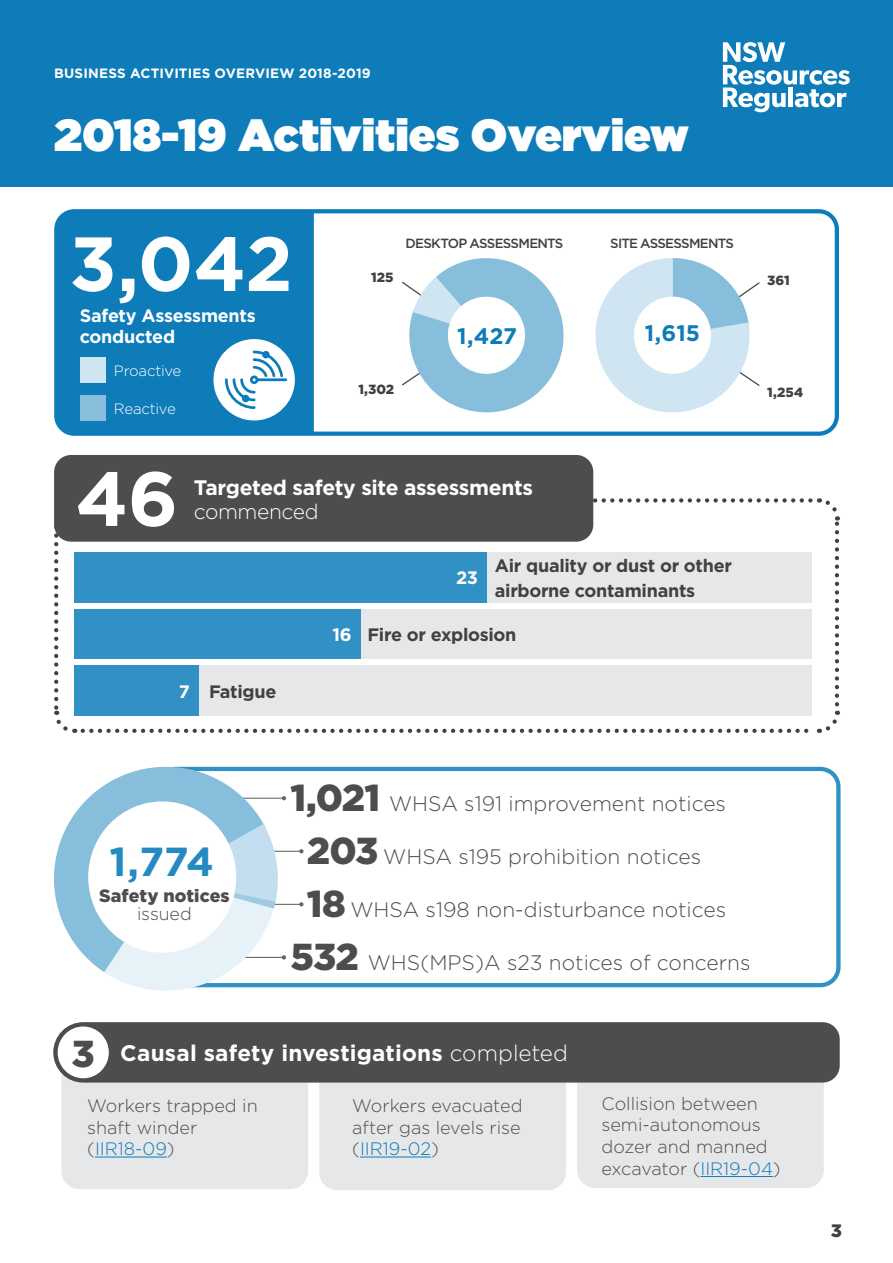
<style>
.page{position:relative;width:893px;height:1263px;background:#fff}
.page>*{position:absolute;margin:0;border:0;box-sizing:border-box;transform-origin:0 0}
.t1{font:700 76.5px "Gotham";color:#fff}
.t2{font:900 45px "Gotham";color:#fff}
.t3{font:700 40.5px "Gotham";color:#258ac1}
.t4{font:700 22.5px "Gotham";letter-spacing:.01em;color:#fff}
.t5{font:700 22.5px "Gotham";color:#0d7cb9}
.t6{font:300 21px "Gotham";color:#4d4d4f}
.t7{font:700 21px "Gotham";letter-spacing:-.02em;color:#fff}
.t8{font:300 21px "Gotham";letter-spacing:-.02em;color:#fff}
.t9{font:300 18px/21.6px "Gotham";color:#4d4d4f}
.t10{font:700 18px/24.8px "Gotham";letter-spacing:-.015em;color:#414042}
.t11{font:700 18px/21.6px "Gotham";letter-spacing:-.015em;color:#fff}
.t12{font:900 18px "Gotham";color:#414042}
.t13{font:900 17.85px "Gotham";letter-spacing:.005em;color:#4d4d4f}
.t14{font:300 17.85px "Gotham";letter-spacing:-.005em;color:#4d4d4f}
.t15{font:300 15px "Gotham";letter-spacing:-.025em;color:#fff}
.t16{font:700 13.5px "Gotham";letter-spacing:.015em;color:#fff}
.t17{font:500 13.35px "Gotham";letter-spacing:-.055em;color:#414042}
.t18{font:900 13.35px "Gotham";color:#414042}
.s1{color:#fff}
.s2{font-weight:900;font-size:37.5px}
.s3{font-weight:900;font-size:37.5px;color:#4d4d4f}
.s4{font-weight:300}
.s5{color:#0d7cb9}
</style>
<div class="page">
<div style="left:0;top:0;width:893px;height:187px;background:#0d7cb9"></div>
<svg style="left:723px;top:42px;width:127px;height:70px"></svg>
<div style="left:155px;top:767px;width:685px;height:220px;border:4px solid #3190c4;border-radius:18px"></div>
<hr style="left:269px;top:851px;width:32px;height:1px;background:#636466">
<svg style="left:299px;top:849px;width:4px;height:4px"></svg>
<hr style="left:269px;top:904px;width:32px;height:1px;background:#636466">
<svg style="left:299px;top:902px;width:4px;height:4px"></svg>
<svg style="left:54px;top:529px;width:21px;height:204px"></svg>
<svg style="left:83px;top:711px;width:757px;height:22px"></svg>
<svg style="left:818px;top:498px;width:22px;height:206px"></svg>
<svg style="left:593px;top:497px;width:217px;height:24px"></svg>
<div style="left:54px;top:455px;width:539px;height:87px;background:#4d4d4f;border-radius:17px"></div>
<div style="left:75px;top:552px;width:737px;height:50px;background:#e6e7e8"></div>
<div style="left:74px;top:552px;width:412px;height:50px;background:#3190c4"></div>
<div style="left:59px;top:214px;width:255px;height:217px;background:#0d7cb9"></div>
<div style="left:54px;top:209px;width:785px;height:227px;border:4px solid #0d7cb9;border-radius:18px"></div>
<div style="left:80px;top:358px;width:25px;height:25px;background:#cfe5f1"></div>
<div style="left:80px;top:395px;width:25px;height:25px;background:#86bedc"></div>
<svg style="left:213px;top:339px;width:82px;height:81px"></svg>
<svg style="left:402px;top:258px;width:161px;height:154px"></svg>
<svg style="left:595px;top:258px;width:165px;height:154px"></svg>
<div style="left:74px;top:609px;width:738px;height:49px;background:#e6e7e8"></div>
<div style="left:74px;top:609px;width:286px;height:49px;background:#3190c4"></div>
<div style="left:74px;top:665px;width:738px;height:51px;background:#e6e7e8"></div>
<div style="left:74px;top:665px;width:125px;height:51px;background:#3190c4"></div>
<svg style="left:54px;top:767px;width:232px;height:224px"></svg>
<div style="left:88px;top:801px;width:148px;height:152px;background:#fff;border-radius:50%"></div>
<div style="left:61px;top:1054px;width:247px;height:135px;background:#e6e7e8;border-radius:18px"></div>
<hr style="left:95px;top:1156px;width:72px;height:1px;background:#0d7cb9">
<div style="left:319px;top:1055px;width:247px;height:135px;background:#e6e7e8;border-radius:18px"></div>
<hr style="left:360px;top:1156px;width:71px;height:1px;background:#0d7cb9">
<div style="left:577px;top:1053px;width:247px;height:135px;background:#e6e7e8;border-radius:18px"></div>
<hr style="left:700px;top:1176px;width:73px;height:1px;background:#0d7cb9">
<div style="left:71px;top:1022px;width:769px;height:60px;background:#4d4d4f;border-radius:17px"></div>
<svg style="left:53px;top:1022px;width:60px;height:60px"></svg>
<div style="left:58px;top:1026px;width:51px;height:52px;background:#fff;border-radius:50%"></div>
<p class="t16" style="left:54px;top:64px;width:318px">BUSINESS ACTIVITIES OVERVIEW 2018-2019</p>
<h2 class="t2" style="left:54px;top:103px;width:636px">2018-19 Activities Overview</h2>
<h1 class="t1" style="left:69px;top:213px;width:225px">3,042</h1>
<p class="t11" style="left:80px;top:305px;width:177px">Safety Assessments conducted</p>
<p class="t15" style="left:114px;top:361px;width:69px">Proactive</p>
<p class="t15" style="left:114px;top:399px;width:63px">Reactive</p>
<p class="t18" style="left:371px;top:268px;width:24px">125</p>
<p class="t17" style="left:406px;top:234px;width:159px">DESKTOP ASSESSMENTS</p>
<p class="t17" style="left:610px;top:235px;width:125px">SITE ASSESSMENTS</p>
<p class="t18" style="left:358px;top:380px;width:37px">1,302</p>
<p class="t5" style="left:457px;top:321px;width:61px">1,427</p>
<p class="t5" style="left:645px;top:318px;width:57px">1,615</p>
<h1 class="t1" style="left:76px;top:448px;width:104px">46</h1>
<p class="t7" style="left:194px;top:473px;width:341px">Targeted safety site assessments</p>
<p class="t8" style="left:194px;top:498px;width:126px">commenced</p>
<p class="t10" style="left:495px;top:553px;width:239px">Air quality or dust or other airborne contaminants</p>
<p class="t11" style="left:456px;top:567px;width:24px">23</p>
<p class="t10" style="left:332px;top:622px;width:185px"><span class="s1">16</span> Fire or explosion</p>
<p class="t10" style="left:179px;top:679px;width:99px"><span class="s1">7</span> Fatigue</p>
<p class="t18" style="left:767px;top:271px;width:24px">361</p>
<p class="t18" style="left:767px;top:383px;width:37px">1,254</p>
<h3 class="t3" style="left:110px;top:835px;width:106px">1,774</h3>
<p class="t13" style="left:99px;top:883px;width:132px">Safety notices</p>
<p class="t14" style="left:137px;top:902px;width:56px">issued</p>
<p class="t6" style="left:290px;top:790px;width:437px"><span class="s2">1,021</span> WHSA s191 improvement notices</p>
<p class="t6" style="left:307px;top:843px;width:396px"><span class="s2">203</span> WHSA s195 prohibition notices</p>
<p class="t6" style="left:307px;top:896px;width:421px"><span class="s2">18</span> WHSA s198 non-disturbance notices</p>
<p class="t6" style="left:290px;top:949px;width:462px"><span class="s2">532</span> WHS(MPS)A s23 notices of concerns</p>
<p class="t4" style="left:71px;top:1038px;width:498px"><span class="s3">3</span> Causal safety investigations <span class="s4">completed</span></p>
<p class="t9" style="left:87px;top:1094px;width:172px">Workers trapped in shaft winder (<span class="s5">IIR18-09</span>)</p>
<p class="t9" style="left:352px;top:1094px;width:172px;text-align:justify">Workers evacuated after gas levels rise (<span class="s5">IIR19-02</span>)</p>
<p class="t9" style="left:601px;top:1092px;width:181px">Collision between semi-autonomous dozer and manned excavator (<span class="s5">IIR19-04</span>)</p>
<p class="t12" style="left:831px;top:1218px;width:13px">3</p>
</div>
